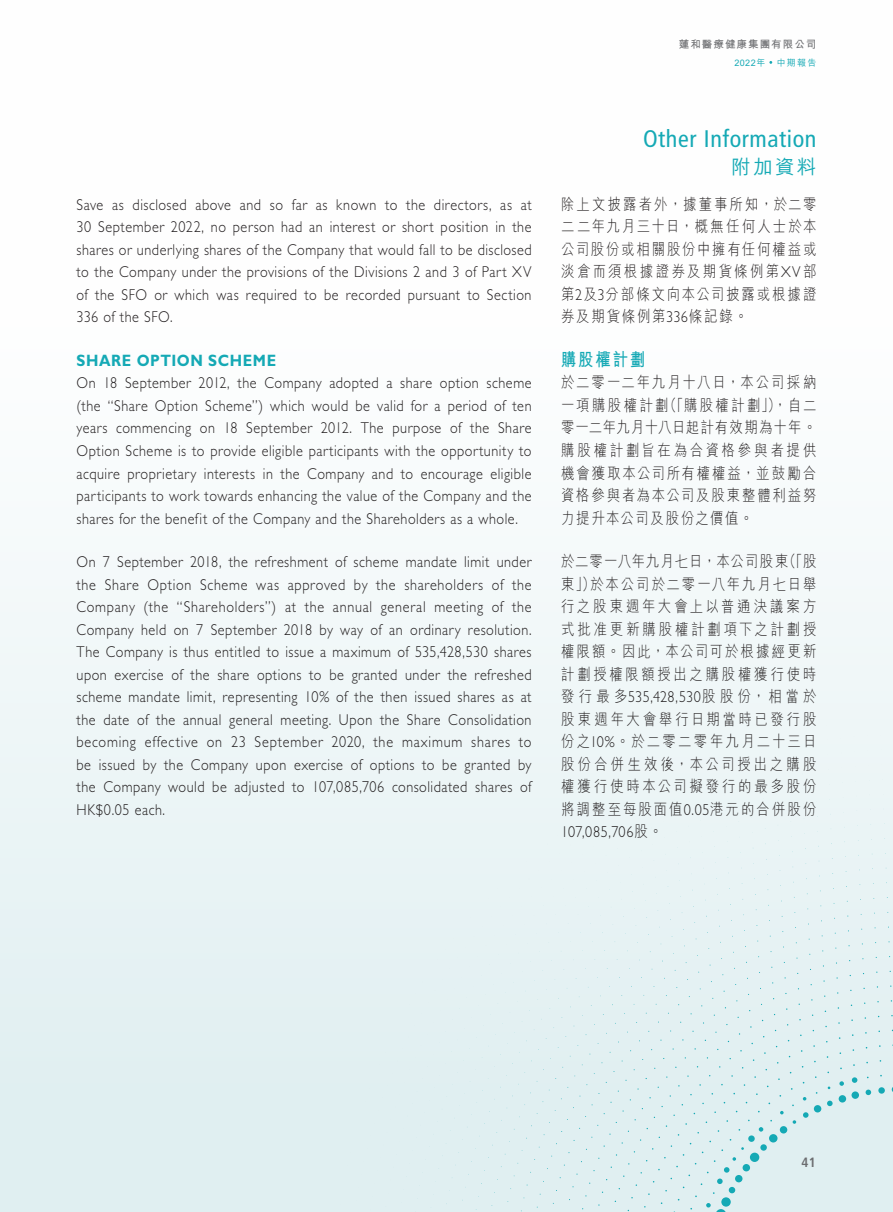
<style>
.page{position:relative;width:893px;height:1212px;background:#fff}
.page>*{position:absolute;margin:0;border:0;box-sizing:border-box;transform-origin:0 0}
.t1{font:condensed 24px "Frutiger LT Std";letter-spacing:.025em;color:#15a9b5}
.t2{font:500 19.5px "M Hei HK";color:#15a9b5}
.t3{font:700 18px "M Hei HK";letter-spacing:.115em;color:#15a9b5;scale:.85 1}
.t4{font:700 16.5px "Gill Sans Std";letter-spacing:.035em;color:#15a9b5;scale:.9 1}
.t5{font:300 15.75px/22.5px "Gill Sans Std";letter-spacing:.035em;color:#231f20;text-align:justify;scale:.9 1}
.t6{font:300 15.75px/22.5px "M Hei HK";letter-spacing:.155em;color:#231f20;text-align:justify;scale:.85 1}
.t7{font:700 condensed 13.5px "Frutiger LT Std";color:#6c6d70}
.t8{font:700 10.5px "M Hei HK";letter-spacing:.1em;color:#6c6d70}
.t9{font:500 9px "M Hei HK";letter-spacing:.085em;color:#15a9b5}
.s1{font-family:"Gill Sans Std"}
.s2{font-family:"M Hei HK"}
</style>
<div class="page">
<div style="left:0;top:0;width:893px;height:1212px;background:linear-gradient(to bottom,#fff,#deeef0)"></div>
<div style="left:878px;top:1087px;width:7px;height:7px;background:#15a9b5;border-radius:50%"></div>
<svg style="left:866px;top:1089px;width:5px;height:6px"></svg>
<div style="left:851px;top:1091px;width:8px;height:8px;background:#15a9b5;border-radius:50%"></div>
<div style="left:839px;top:1095px;width:7px;height:7px;background:#15a9b5;border-radius:50%"></div>
<svg style="left:827px;top:1100px;width:6px;height:6px"></svg>
<div style="left:814px;top:1105px;width:7px;height:7px;background:#15a9b5;border-radius:50%"></div>
<svg style="left:803px;top:1112px;width:5px;height:6px"></svg>
<svg style="left:793px;top:1120px;width:3px;height:4px"></svg>
<div style="left:780px;top:1126px;width:7px;height:7px;background:#15a9b5;border-radius:50%"></div>
<div style="left:769px;top:1134px;width:8px;height:8px;background:#15a9b5;border-radius:50%"></div>
<div style="left:760px;top:1144px;width:7px;height:7px;background:#15a9b5;border-radius:50%"></div>
<div style="left:750px;top:1152px;width:9px;height:10px;background:#15a9b5;border-radius:50%"></div>
<div style="left:743px;top:1164px;width:7px;height:7px;background:#15a9b5;border-radius:50%"></div>
<div style="left:735px;top:1175px;width:7px;height:7px;background:#15a9b5;border-radius:50%"></div>
<svg style="left:729px;top:1187px;width:6px;height:6px"></svg>
<div style="left:721px;top:1197px;width:10px;height:9px;background:#15a9b5;border-radius:50%"></div>
<svg style="left:852px;top:1077px;width:5px;height:6px"></svg>
<svg style="left:839px;top:1081px;width:5px;height:5px"></svg>
<svg style="left:780px;top:1111px;width:4px;height:3px"></svg>
<svg style="left:759px;top:1127px;width:4px;height:4px"></svg>
<div style="left:748px;top:1135px;width:7px;height:7px;background:#15a9b5;border-radius:50%"></div>
<svg style="left:732px;top:1157px;width:4px;height:4px"></svg>
<svg style="left:724px;top:1167px;width:5px;height:5px"></svg>
<svg style="left:717px;top:1178px;width:6px;height:6px"></svg>
<svg style="left:706px;top:1203px;width:20px;height:9px"></svg>
<p class="t5" style="left:77px;top:193px;width:507px">Save as disclosed above and so far as known to the directors, as at 30 September 2022, no person had an interest or short position in the shares or underlying shares of the Company that would fall to be disclosed to the Company under the provisions of the Divisions 2 and 3 of Part XV of the SFO or which was required to be recorded pursuant to Section 336 of the SFO.</p>
<p class="t4" style="left:77px;top:351px;width:223px">SHARE OPTION SCHEME</p>
<p class="t5" style="left:77px;top:372px;width:507px">On 18 September 2012, the Company adopted a share option scheme (the “Share Option Scheme”) which would be valid for a period of ten years commencing on 18 September 2012. The purpose of the Share Option Scheme is to provide eligible participants with the opportunity to acquire proprietary interests in the Company and to encourage eligible participants to work towards enhancing the value of the Company and the shares for the benefit of the Company and the Shareholders as a whole.</p>
<p class="t5" style="left:77px;top:551px;width:507px">On 7 September 2018, the refreshment of scheme mandate limit under the Share Option Scheme was approved by the shareholders of the Company (the “Shareholders”) at the annual general meeting of the Company held on 7 September 2018 by way of an ordinary resolution.<br>The Company is thus entitled to issue a maximum of 535,428,530 shares upon exercise of the share options to be granted under the refreshed scheme mandate limit, representing 10% of the then issued shares as at the date of the annual general meeting. Upon the Share Consolidation becoming effective on 23 September 2020, the maximum shares to be issued by the Company upon exercise of options to be granted by the Company would be adjusted to 107,085,706 consolidated shares of HK$0.05 each.</p>
<p class="t8" style="left:679px;top:36px;width:139px">蓮和醫療健康集團有限公司</p>
<p class="t9" style="left:734px;top:56px;width:84px">2022年 中期報告</p>
<h1 class="t1" style="left:643px;top:125px;width:175px">Other Information</h1>
<p class="t2" style="left:731px;top:152px;width:87px">附加資料</p>
<p class="t6" style="left:561px;top:192px;width:302px">除上文披露者外，據董事所知，於二零二二年九月三十日，概無任何人士於本公司股份或相關股份中擁有任何權益或淡倉而須根據證券及期貨條例第<span class="s1">XV</span>部第<span class="s1">2</span>及<span class="s1">3</span>分部條文向本公司披露或根據證券及期貨條例第<span class="s1">336</span>條記錄。</p>
<p class="t3" style="left:561px;top:346px;width:100px">購股權計劃</p>
<p class="t6" style="left:561px;top:371px;width:302px">於二零一二年九月十八日，本公司採納一項購股權計劃（「購股權計劃」），自二零一二年九月十八日起計有效期為十年。購股權計劃旨在為合資格參與者提供機會獲取本公司所有權權益，並鼓勵合資格參與者為本公司及股東整體利益努力提升本公司及股份之價值。</p>
<p class="t6" style="left:561px;top:550px;width:302px">於二零一八年九月七日，本公司股東（「股東」）於本公司於二零一八年九月七日舉行之股東週年大會上以普通決議案方式批准更新購股權計劃項下之計劃授權限額。因此，本公司可於根據經更新計劃授權限額授出之購股權獲行使時發行最多<span class="s1">535,428,530</span>股股份，相當於股東週年大會舉行日期當時已發行股份之<span class="s1">10%</span>。於二零二零年九月二十三日股份合併生效後，本公司授出之購股權獲行使時本公司擬發行的最多股份將調整至每股面值<span class="s1">0.05</span>港元的合併股份</p>
<p class="t5" style="left:561px;top:821px;width:114px">107,085,706<span class="s2">股。</span></p>
<p class="t7" style="left:802px;top:1154px;width:16px">41</p>
</div>
